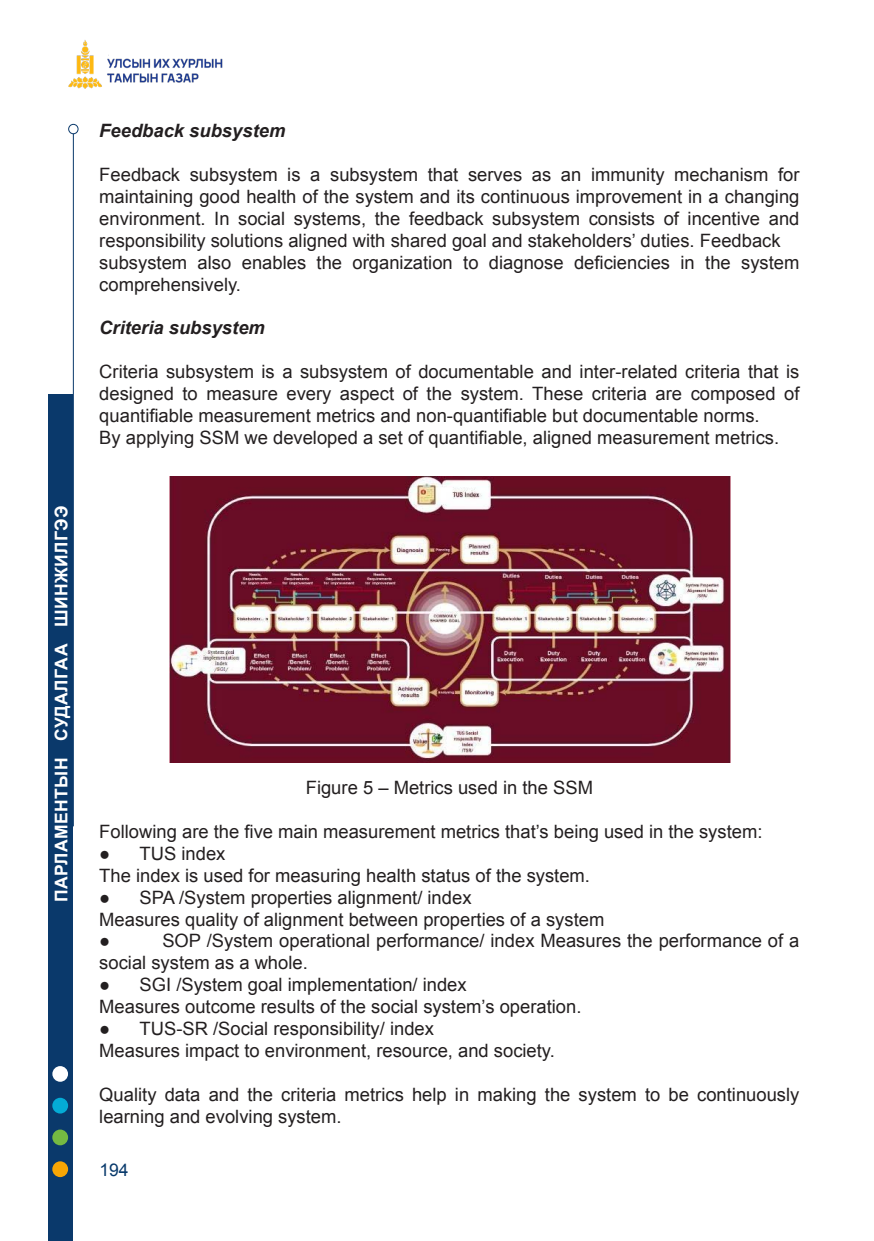
<style>
.page{position:relative;width:874px;height:1241px;background:#fff}
.page>*{position:absolute;margin:0;border:0;box-sizing:border-box;transform-origin:0 0}
.t1{font:18.38px/21.9px "Mogul Arial";color:#231f20}
.t2{font:italic 700 18.38px "Mogul Arial";color:#231f20}
.t3{font:18.38px "Times New Roman";color:#231f20}
.t4{font:700 17.5px "Arial";letter-spacing:.025em;color:#fff}
.t5{font:17.5px "Mogul Arial";color:#08396b}
.s1{font-family:"Times New Roman"}
</style>
<div class="page">
<img style="left:68px;top:40px;width:34px;height:49px">
<img style="left:107px;top:55px;width:116px;height:28px">
<div style="left:49px;top:394px;width:24px;height:846px;background:#0a396b"></div>
<hr style="left:73px;top:126px;width:1px;height:700px;background:#0a396b">
<div style="left:69px;top:124px;width:9px;height:10px;background:#fff;border-radius:50%"></div>
<div style="left:68px;top:124px;width:10px;height:10px;border:1px solid #0a396b;border-radius:50%"></div>
<div style="left:52px;top:1161px;width:16px;height:15px;background:#f8a605;border-radius:50%"></div>
<div style="left:52px;top:1129px;width:16px;height:16px;background:#75b942;border-radius:50%"></div>
<div style="left:52px;top:1097px;width:16px;height:16px;background:#04abd5;border-radius:50%"></div>
<div style="left:52px;top:1065px;width:16px;height:16px;background:#fff;border-radius:50%"></div>
<img style="left:170px;top:476px;width:559px;height:285px">
<p class="t4" style="left:49px;top:901px;width:398px;rotate:-90deg">ПАРЛАМЕНТЫН СУДАЛГАА ШИНЖИЛГЭЭ</p>
<p class="t2" style="left:99px;top:119px;width:187px">Feedback subsystem</p>
<p class="t1" style="left:99px;top:164px;width:701px;text-align:justify">Feedback subsystem is a subsystem that serves as an immunity mechanism for maintaining good health of the system and its continuous improvement in a changing environment. In social systems, the feedback subsystem consists of incentive and responsibility solutions aligned with shared goal and stakeholders’ duties. Feedback</p>
<p class="t1" style="left:99px;top:251px;width:701px">subsystem also enables the organization to diagnose deficiencies in the system comprehensively.</p>
<p class="t2" style="left:99px;top:316px;width:167px">Criteria subsystem</p>
<p class="t1" style="left:99px;top:361px;width:701px;text-align:justify">Criteria subsystem is a subsystem of documentable and inter-related criteria that is designed to measure every aspect of the system. These criteria are composed of quantifiable measurement metrics and non-quantifiable but documentable norms.</p>
<p class="t1" style="left:99px;top:426px;width:681px">By applying SSM we developed a set of quantifiable, aligned measurement metrics.</p>
<p class="t1" style="left:305px;top:776px;width:288px">Figure 5 – Metrics used in the SSM</p>
<p class="t1" style="left:99px;top:820px;width:664px">Following are the five main measurement metrics that’s being used in the system:</p>
<p class="t1" style="left:99px;top:842px;width:128px"><span class="s1">●</span> TUS index</p>
<p class="t1" style="left:99px;top:864px;width:492px">The index is used for measuring health status of the system.</p>
<p class="t1" style="left:99px;top:886px;width:373px"><span class="s1">●</span> SPA /System properties alignment/ index</p>
<p class="t1" style="left:99px;top:908px;width:506px">Measures quality of alignment between properties of a system</p>
<p class="t3" style="left:99px;top:928px;width:13px">●</p>
<p class="t1" style="left:99px;top:930px;width:701px;text-indent:63px">SOP /System operational performance/ index Measures the performance of a social system as a whole.</p>
<p class="t1" style="left:99px;top:973px;width:369px"><span class="s1">●</span> SGI /System goal implementation/ index</p>
<p class="t1" style="left:99px;top:995px;width:483px">Measures outcome results of the social system’s operation.</p>
<p class="t1" style="left:99px;top:1017px;width:336px"><span class="s1">●</span> TUS-SR /Social responsibility/ index</p>
<p class="t1" style="left:99px;top:1039px;width:457px">Measures impact to environment, resource, and society.</p>
<p class="t1" style="left:99px;top:1083px;width:701px">Quality data and the criteria metrics help in making the system to be continuously learning and evolving system.</p>
<p class="t5" style="left:99px;top:1158px;width:31px">194</p>
</div>
